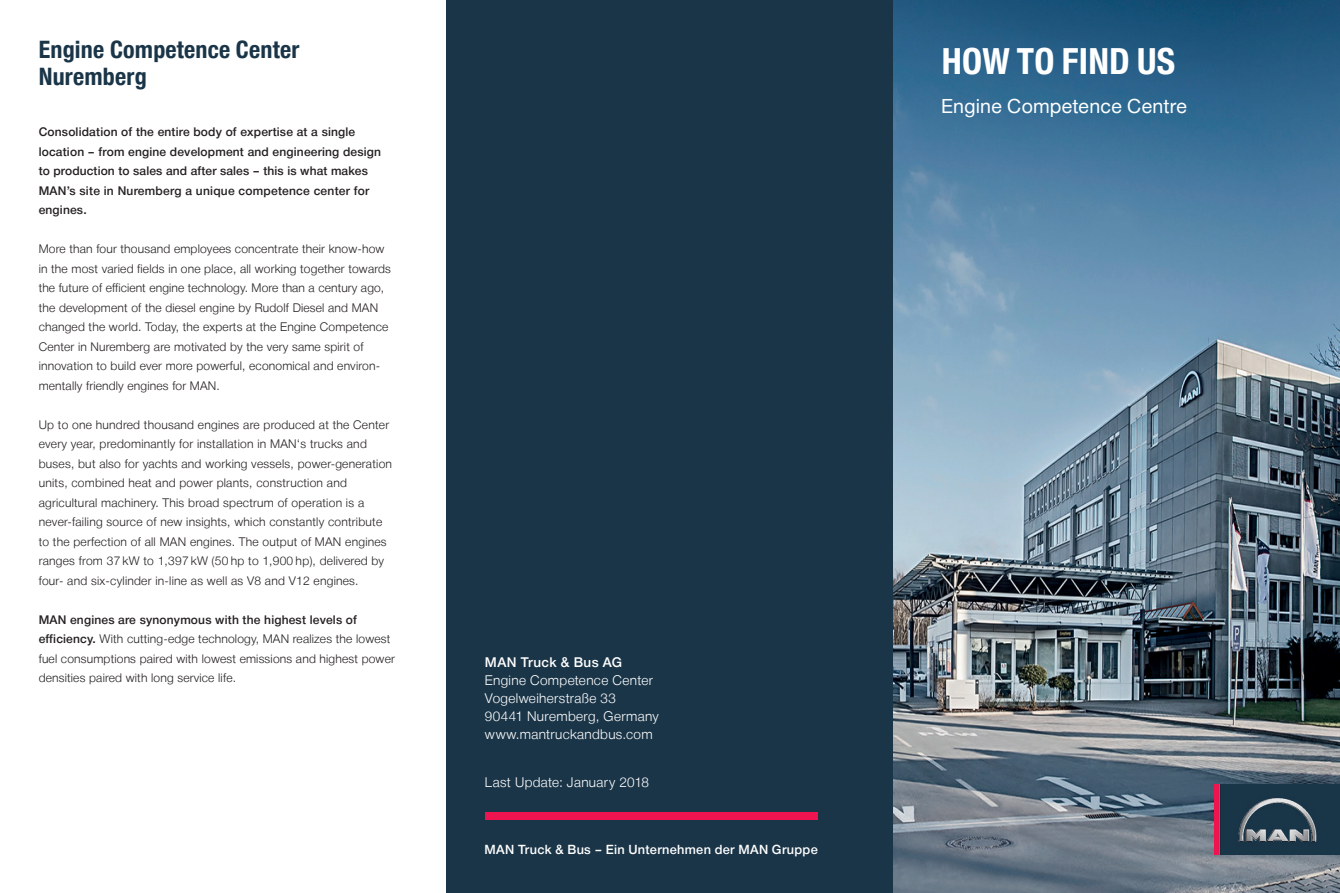
<style>
.page{position:relative;width:1340px;height:893px;background:#fff}
.page>*{position:absolute;margin:0;border:0;box-sizing:border-box;transform-origin:0 0}
.t1{font:700 36px "Man Global Condensed";letter-spacing:.01em;color:#fff}
.t2{font:700 24px/27px "Man Global Condensed";letter-spacing:.01em;color:#1a3548}
.t3{font:19.5px "Man Global";letter-spacing:.015em;color:#fff}
.t4{font:300 13.5px/18px "Man Global";letter-spacing:.025em;color:#fff}
.t5{font:500 13.5px "Man Global";letter-spacing:.03em;color:#fff}
.t6{font:500 12.75px "Man Global";letter-spacing:.02em;color:#fff}
.t7{font:300 12px/19.5px "Man Global";letter-spacing:.015em;color:#231f20}
.t8{font:500 12px/19.5px "Man Global";letter-spacing:.015em;color:#231f20}
.s1{font-weight:500}
</style>
<div class="page">
<div style="left:446px;top:0;width:893px;height:893px;background:#1a3548"></div>
<img style="left:893px;top:0;width:446px;height:893px">
<div style="left:485px;top:812px;width:332px;height:8px;background:#ed1450"></div>
<img style="left:1214px;top:784px;width:125px;height:71px">
<h2 class="t2" style="left:39px;top:36px;width:262px">Engine Competence Center<br>Nuremberg</h2>
<p class="t8" style="left:39px;top:122px;width:344px">Consolidation of the entire body of expertise at a single location – from engine development and engineering design to production to sales and after sales – this is what makes MAN’s site in Nuremberg a unique competence center for engines.</p>
<p class="t7" style="left:39px;top:239px;width:354px">More than four thousand employees concentrate their know-how in the most varied fields in one place, all working together towards the future of efficient engine technology. More than a century ago, the development of the diesel engine by Rudolf Diesel and MAN changed the world. Today, the experts at the Engine Competence Center in Nuremberg are motivated by the very same spirit of innovation to build ever more powerful, economical and environ&shy;mentally friendly engines for MAN.</p>
<p class="t7" style="left:39px;top:415px;width:355px">Up to one hundred thousand engines are produced at the Center every year, predominantly for installation in MAN‘s trucks and buses, but also for yachts and working vessels, power-generation units, combined heat and power plants, construction and agricultural machinery. This broad spectrum of operation is a never-failing source of new insights, which constantly contribute to the perfection of all MAN engines. The output of MAN engines ranges from 37 kW to 1,397 kW (50 hp to 1,900 hp), delivered by four- and six-cylinder in-line as well as V8 and V12 engines.</p>
<p class="t7" style="left:39px;top:610px;width:358px"><span class="s1">MAN engines are synonymous with the highest levels of efficiency.</span> With cutting-edge technology, MAN realizes the lowest fuel consumptions paired with lowest emissions and highest power densities paired with long service life.</p>
<p class="t5" style="left:485px;top:654px;width:139px">MAN Truck &amp; Bus AG</p>
<p class="t4" style="left:485px;top:671px;width:175px">Engine Competence Center<br>Vogelweiherstraße 33<br>90441 Nuremberg, Germany www.mantruckandbus.com</p>
<p class="t4" style="left:485px;top:773px;width:165px">Last Update: January 2018</p>
<p class="t6" style="left:484px;top:842px;width:335px">MAN Truck &amp; Bus – Ein Unternehmen der MAN Gruppe</p>
<h1 class="t1" style="left:941px;top:40px;width:235px">HOW TO FIND US</h1>
<h3 class="t3" style="left:941px;top:95px;width:247px">Engine Competence Centre</h3>
</div>
